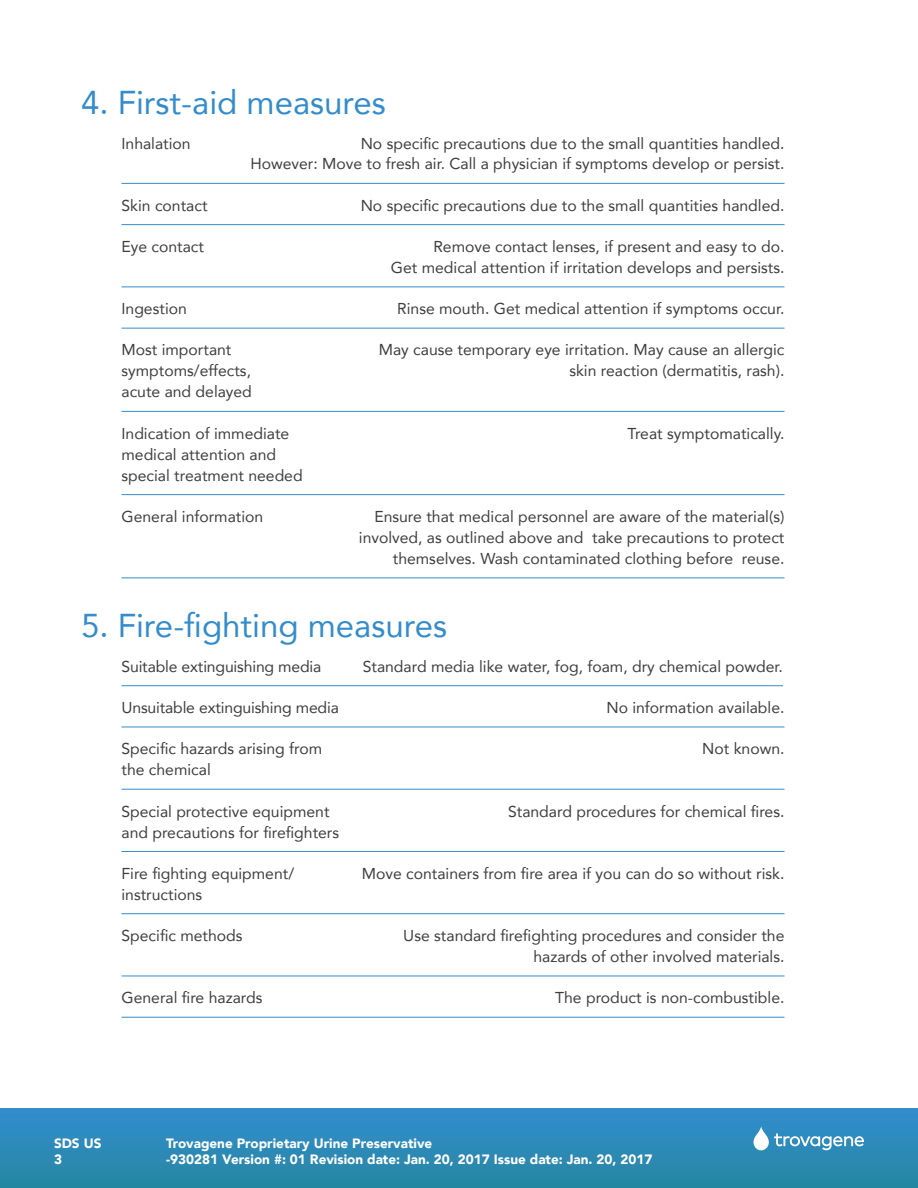
<style>
.page{position:relative;width:918px;height:1188px;background:#fff}
.page>*{position:absolute;margin:0;border:0;box-sizing:border-box;transform-origin:0 0}
.t1{font:33px "Avenir";color:#338ccb}
.t2{font:15.75px/21px "Avenir";color:#3e3e3f;text-align:right}
.t3{font:900 13.5px/16.2px "Avenir";color:#fff}
</style>
<div class="page">
<div style="left:0;top:1108px;width:918px;height:80px;background:linear-gradient(to bottom,#338cce,#2587a2)"></div>
<svg style="left:753px;top:1126px;width:111px;height:24px"></svg>
<hr style="left:122px;top:183px;width:662px;height:1px;background:#338ccb">
<hr style="left:122px;top:224px;width:662px;height:1px;background:#338ccb">
<hr style="left:122px;top:286px;width:662px;height:1px;background:#338ccb">
<hr style="left:122px;top:328px;width:662px;height:1px;background:#338ccb">
<hr style="left:122px;top:411px;width:662px;height:1px;background:#338ccb">
<hr style="left:122px;top:494px;width:662px;height:1px;background:#338ccb">
<hr style="left:122px;top:578px;width:662px;height:1px;background:#338ccb">
<hr style="left:122px;top:685px;width:661px;height:1px;background:#338ccb">
<hr style="left:122px;top:727px;width:662px;height:1px;background:#338ccb">
<hr style="left:122px;top:789px;width:662px;height:1px;background:#338ccb">
<hr style="left:122px;top:851px;width:662px;height:1px;background:#338ccb">
<hr style="left:122px;top:913px;width:662px;height:1px;background:#338ccb">
<hr style="left:122px;top:976px;width:662px;height:1px;background:#338ccb">
<hr style="left:122px;top:1017px;width:662px;height:1px;background:#338ccb">
<h1 class="t1" style="left:81px;top:76px;width:307px">4. First-aid measures</h1>
<p class="t2" style="left:122px;top:132px;width:71px">Inhalation</p>
<p class="t2" style="left:250px;top:132px;width:536px">No specific precautions due to the small quantities handled.<br>However: Move to fresh air. Call a physician if symptoms develop or persist.</p>
<p class="t2" style="left:122px;top:194px;width:88px">Skin contact</p>
<p class="t2" style="left:361px;top:194px;width:425px">No specific precautions due to the small quantities handled.</p>
<p class="t2" style="left:122px;top:236px;width:84px">Eye contact</p>
<p class="t2" style="left:391px;top:236px;width:395px">Remove contact lenses, if present and easy to do.<br>Get medical attention if irritation develops and persists.</p>
<p class="t2" style="left:122px;top:298px;width:67px">Ingestion</p>
<p class="t2" style="left:397px;top:298px;width:389px">Rinse mouth. Get medical attention if symptoms occur.</p>
<p class="t2" style="left:122px;top:339px;width:112px">Most important</p>
<p class="t2" style="left:379px;top:339px;width:407px">May cause temporary eye irritation. May cause an allergic</p>
<p class="t2" style="left:122px;top:360px;width:131px">symptoms/effects,</p>
<p class="t2" style="left:569px;top:360px;width:217px">skin reaction (dermatitis, rash).</p>
<p class="t2" style="left:122px;top:381px;width:132px">acute and delayed</p>
<p class="t2" style="left:122px;top:422px;width:169px">Indication of immediate</p>
<p class="t2" style="left:627px;top:422px;width:159px">Treat symptomatically.</p>
<p class="t2" style="left:122px;top:443px;width:183px;text-align:left">medical attention and special treatment needed</p>
<p class="t2" style="left:122px;top:506px;width:143px">General information</p>
<p class="t2" style="left:359px;top:506px;width:427px">Ensure that medical personnel are aware of the material(s) involved, as outlined above and take precautions to protect themselves. Wash contaminated clothing before reuse.</p>
<h1 class="t1" style="left:81px;top:599px;width:368px">5. Fire-fighting measures</h1>
<p class="t2" style="left:122px;top:655px;width:201px">Suitable extinguishing media</p>
<p class="t2" style="left:363px;top:655px;width:422px">Standard media like water, fog, foam, dry chemical powder.</p>
<p class="t2" style="left:121px;top:697px;width:219px">Unsuitable extinguishing media</p>
<p class="t2" style="left:606px;top:697px;width:180px">No information available.</p>
<p class="t2" style="left:122px;top:738px;width:202px">Specific hazards arising from</p>
<p class="t2" style="left:702px;top:738px;width:84px">Not known.</p>
<p class="t2" style="left:122px;top:759px;width:91px">the chemical</p>
<p class="t2" style="left:122px;top:800px;width:210px">Special protective equipment</p>
<p class="t2" style="left:508px;top:800px;width:278px">Standard procedures for chemical fires.</p>
<p class="t2" style="left:122px;top:821px;width:219px">and precautions for firefighters</p>
<p class="t2" style="left:122px;top:862px;width:174px">Fire fighting equipment/</p>
<p class="t2" style="left:362px;top:862px;width:424px">Move containers from fire area if you can do so without risk.</p>
<p class="t2" style="left:122px;top:883px;width:82px">instructions</p>
<p class="t2" style="left:122px;top:925px;width:123px">Specific methods</p>
<p class="t2" style="left:403px;top:925px;width:383px">Use standard firefighting procedures and consider the hazards of other involved materials.</p>
<p class="t2" style="left:122px;top:987px;width:142px">General fire hazards</p>
<p class="t2" style="left:555px;top:987px;width:231px">The product is non-combustible.</p>
<p class="t3" style="left:54px;top:1134px;width:49px">SDS US<br>3</p>
<p class="t3" style="left:166px;top:1134px;width:488px">Trovagene Proprietary Urine Preservative<br>-930281 Version #: 01 Revision date: Jan. 20, 2017 Issue date: Jan. 20, 2017</p>
</div>
